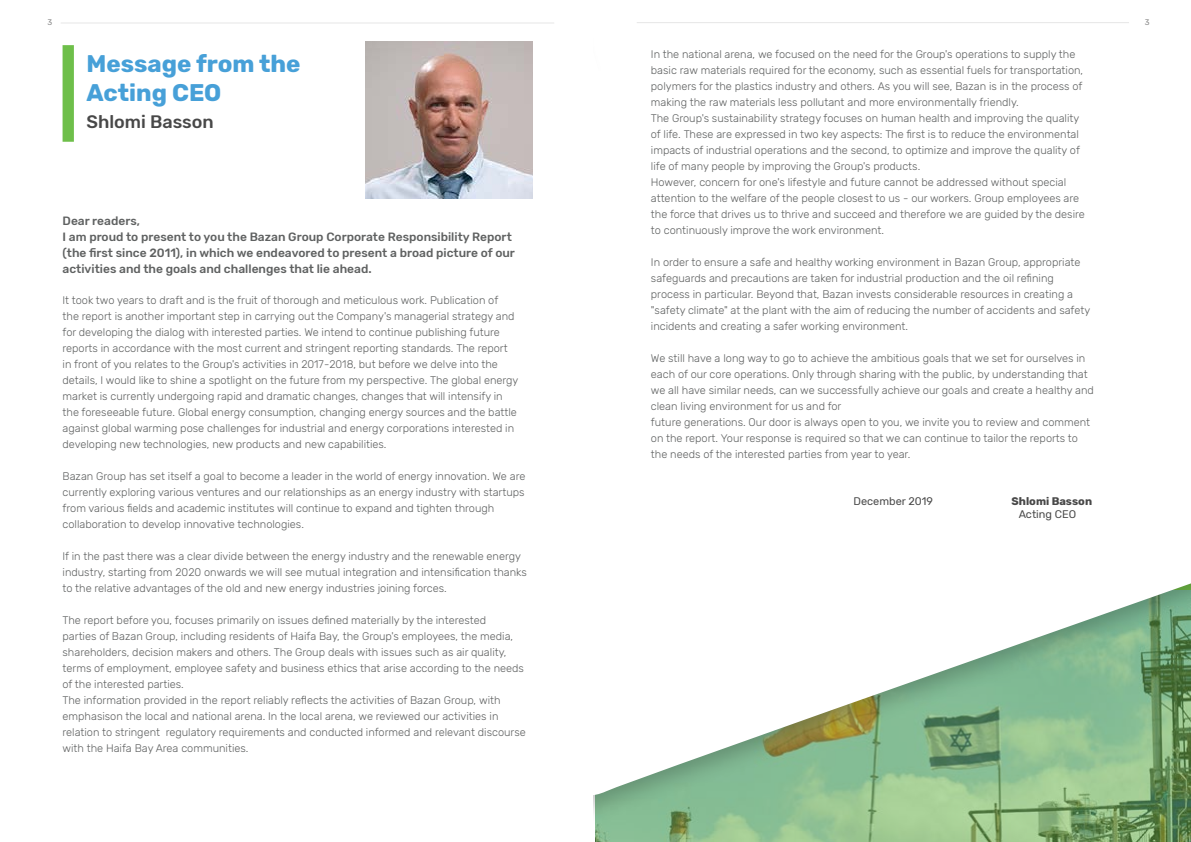
<style>
.page{position:relative;width:1191px;height:842px;background:#fff}
.page>*{position:absolute;margin:0;border:0;box-sizing:border-box;transform-origin:0 0}
.t1{font:700 24px/28.8px "Rubik";color:#47a0d8}
.t2{font:500 18px "Rubik";color:#484848}
.t3{font:500 12px/16px "Rubik";color:#5f6161}
.t4{font:300 11px/16px "Rubik";color:#5f6161}
.t5{font:11px "Rubik";color:#484848}
.t6{font:700 11px "Rubik";color:#484848}
.t7{font:8px "Rubik";color:#858585}
</style>
<div class="page">
<hr style="left:61px;top:23px;width:493px;height:1px;background:#e6e6e6">
<img style="left:365px;top:42px;width:168px;height:156px">
<div style="left:63px;top:45px;width:11px;height:97px;background:#6ebf4a"></div>
<img style="left:595px;top:827px;width:596px;height:15px">
<img style="left:594px;top:804px;width:597px;height:23px">
<svg style="left:594px;top:22px;width:597px;height:782px"></svg>
<div style="left:599px;top:72px;width:592px;height:455px;background:#fff"></div>
<p class="t7" style="left:47px;top:17px;width:6px">3</p>
<h1 class="t1" style="left:86px;top:50px;width:215px">Message from the<br>Acting CEO</h1>
<h2 class="t2" style="left:86px;top:111px;width:129px">Shlomi Basson</h2>
<p class="t3" style="left:63px;top:213px;width:454px">Dear readers,<br>I am proud to present to you the Bazan Group Corporate Responsibility Report (the first since 2011 i n,) which we endeavored to present a broad picture of our activities and the goals and challenges that lie ahead.</p>
<p class="t4" style="left:63px;top:292px;width:457px">It took two years to draft and is the fruit of thorough and meticulous work. Publication of<br>the report is another important step in carrying out the Company s' managerial strategy and for developing the dialog with interested parties. We intend to continue publishing future reports in accordance with the most current and stringent reporting standards. The report in front of you relates to the Groups' activities in 2017-2018, but before we delve into the details I, would like to shine a spotlight on the future from my perspective. The global energy market is currently undergoing rapid and dramatic changes, changes that will intensify in the foreseeable future. Global energy consumption, changing energy sources and the battle against global warming pose challenges for industrial and energy corporations interested in developing new technologies, new products and new capabilities.</p>
<p class="t4" style="left:63px;top:468px;width:464px">Bazan Group has set itself a goal to become a leader in the world of energy innovation. We are currently exploring various ventures and our relationships as an energy industry with startups from various fields and academic institutes will continue to expand and tighten through collaboration to develop innovative technologies.</p>
<p class="t4" style="left:63px;top:548px;width:466px">inIf the past there was a clear divide between the energy industry and the renewable energy industry, starting from 2020 onwards we will see mutual integration and intensification thanks to the relative advantages of the old and new energy industries joining forces.</p>
<p class="t4" style="left:63px;top:612px;width:425px">The report before you, focuses primarily on issues defined materially by the interested</p>
<p class="t4" style="left:63px;top:628px;width:452px">parties of Bazan Group, including residents of Haifa Bay, the Groups' employees, the media,</p>
<p class="t4" style="left:63px;top:644px;width:445px">shareholders, decision makers and others. The Group deals with issues such as air quality,</p>
<p class="t4" style="left:63px;top:660px;width:463px">terms of employment, employee safety and business ethics that arise according to the needs</p>
<p class="t4" style="left:63px;top:676px;width:123px">of the interested parties.</p>
<p class="t4" style="left:63px;top:692px;width:439px">The information provided in the report reliably reflects the activities of Bazan Group, with</p>
<p class="t4" style="left:63px;top:708px;width:437px">emphasison the local and national arena In. the local arena, we reviewed our activities in</p>
<p class="t4" style="left:166px;top:724px;width:361px">regulatory requirements and conducted informed and relevant discourse</p>
<p class="t4" style="left:63px;top:724px;width:187px">relation to stringent<br>with the Haifa Bay Area communities.</p>
<p class="t4" style="left:651px;top:46px;width:435px">In the national arena, we focused on the need for the Groups' operations to supply the basic raw materials required for the economy, such as essential fuels for transportation, polymers for the plastics industry and others. As you will see, Bazan is in the process of making the raw materials less pollutant and more environmentally friendly.<br>The Groups' sustainability strategy focuses on human health and improving the quality of life. These are expressed in two key aspects: The first is to reduce the environmental impacts of industrial operations and the second, to optimize and improve the quality of life of many people by improving the Groups' products.<br>However, concern for ones' lifestyle and future cannot be addressed without special attention to the welfare of the people closest to us - our workers. Group employees are the force that drives us to thrive and succeed and therefore we are guided by the desire to continuously improve the work environment.</p>
<p class="t4" style="left:651px;top:254px;width:441px">In order to ensure a safe and healthy working environment in Bazan Group, appropriate safeguards and precautions are taken for industrial production and the oil refining process in particular. Beyond that, Bazan invests considerable resources in creating a "safety climate" at the plant with the aim of reducing the number of accidents and safety incidents and creating a safer working environment.</p>
<p class="t4" style="left:651px;top:350px;width:444px">We still have a long way to go to achieve the ambitious goals that we set for ourselves in each of our core operations. Only through sharing with the public, by understanding that we all have similar needs, can we successfully achieve our goals and create a healthy and clean living environment for us and for<br>future generations. Our door is always open to you, we invite you to review and comment on the report. Your response is required so that we can continue to tailor the reports to the needs of the interested parties from year to year.</p>
<p class="t5" style="left:853px;top:495px;width:81px">December 2019</p>
<p class="t6" style="left:1011px;top:495px;width:82px">Shlomi Basson</p>
<p class="t5" style="left:1018px;top:508px;width:59px">Acting CEO</p>
<p class="t7" style="left:1145px;top:17px;width:6px">3</p>
</div>
